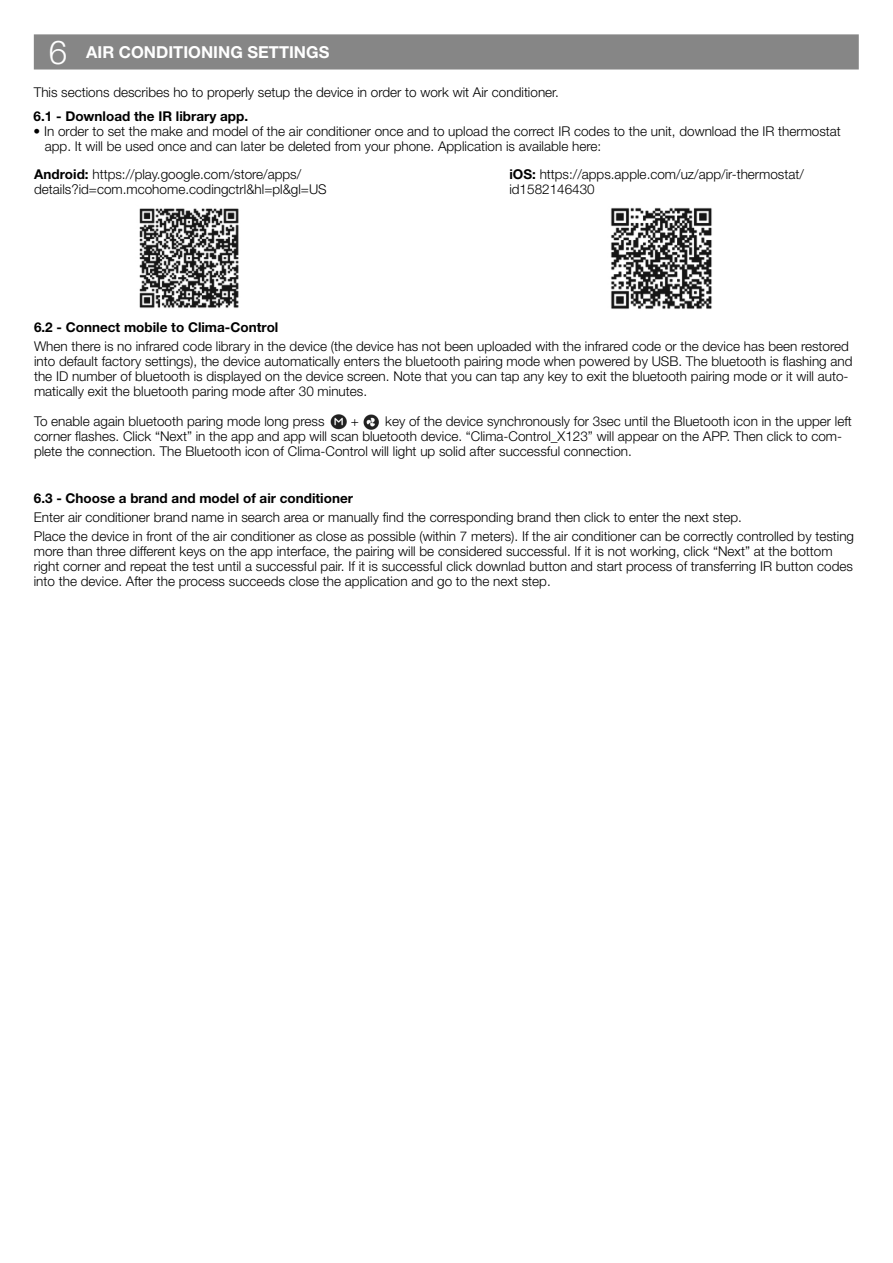
<style>
.page{position:relative;width:893px;height:1263px;background:#fff}
.page>*{position:absolute;margin:0;border:0;box-sizing:border-box;transform-origin:0 0}
.t1{font:300 33px "Helvetica Neue LT Pro";color:#fff}
.titolo{font:700 16.5px "Helvetica Neue LT Pro";color:#fff}
.t2{font:300 13.5px/15px "Helvetica Neue LT Pro";color:#000}
.t3{font:700 13.5px "Helvetica Neue LT Pro";color:#000}
.s1{font-weight:700}
</style>
<div class="page">
<img style="left:330px;top:414px;width:17px;height:16px">
<img style="left:363px;top:414px;width:16px;height:16px">
<img style="left:139px;top:208px;width:100px;height:100px">
<img style="left:611px;top:207px;width:101px;height:102px">
<div style="left:34px;top:34px;width:825px;height:36px;background:#868686"></div>
<p class="t1" style="left:49px;top:32px;width:20px">6</p>
<p class="titolo" style="left:86px;top:42px;width:245px">AIR CONDITIONING SETTINGS</p>
<p class="t2" style="left:34px;top:84px;width:527px">This sections describes ho to properly setup the device in order to work wit Air conditioner.</p>
<p class="t3" style="left:34px;top:108px;width:216px">6.1 - Download the IR library app.</p>
<p class="t2" style="left:34px;top:123px;width:809px"><span class="s1">•</span> In order to set the make and model of the air conditioner once and to upload the correct IR codes to the unit, download the IR thermostat</p>
<p class="t2" style="left:45px;top:138px;width:558px">app. It will be used once and can later be deleted from your phone. Application is available here:</p>
<p class="t2" style="left:34px;top:166px;width:294px"><span class="s1">Android:</span> https://play.google.com/store/apps/ details?id=com.mcohome.codingctrl&amp;hl=pl&amp;gl=US</p>
<p class="t2" style="left:509px;top:166px;width:296px"><span class="s1">iOS:</span> https://apps.apple.com/uz/app/ir-thermostat/ id1582146430</p>
<p class="t3" style="left:34px;top:319px;width:246px">6.2 - Connect mobile to Clima-Control</p>
<p class="t2" style="left:34px;top:339px;width:820px">When there is no infrared code library in the device (the device has not been uploaded with the infrared code or the device has been restored into default factory settings), the device automatically enters the bluetooth pairing mode when powered by USB. The bluetooth is flashing and the ID number of bluetooth is displayed on the device screen. Note that you can tap any key to exit the bluetooth pairing mode or it will auto&shy;matically exit the bluetooth paring mode after 30 minutes.</p>
<p class="t2" style="left:34px;top:413px;width:292px">To enable again bluetooth paring mode long press</p>
<p class="t2" style="left:351px;top:413px;width:10px">+</p>
<p class="t2" style="left:34px;top:413px;width:819px;text-indent:351px">key of the device synchronously for 3sec until the Bluetooth icon in the upper left corner flashes. Click “Next” in the app and app will scan bluetooth device. “Clima-Control_X123” will appear on the APP. Then click to com&shy;plete the connection. The Bluetooth icon of Clima-Control will light up solid after successful connection.</p>
<p class="t3" style="left:34px;top:489px;width:321px">6.3 - Choose a brand and model of air conditioner</p>
<p class="t2" style="left:34px;top:509px;width:709px">Enter air conditioner brand name in search area or manually find the corresponding brand then click to enter the next step.</p>
<p class="t2" style="left:34px;top:528px;width:822px">Place the device in front of the air conditioner as close as possible (within 7 meters). If the air conditioner can be correctly controlled by testing more than three different keys on the app interface, the pairing will be considered successful. If it is not working, click “Next” at the bottom right corner and repeat the test until a successful pair. If it is successful click downlad button and start process of transferring IR button codes into the device. After the process succeeds close the application and go to the next step.</p>
</div>
